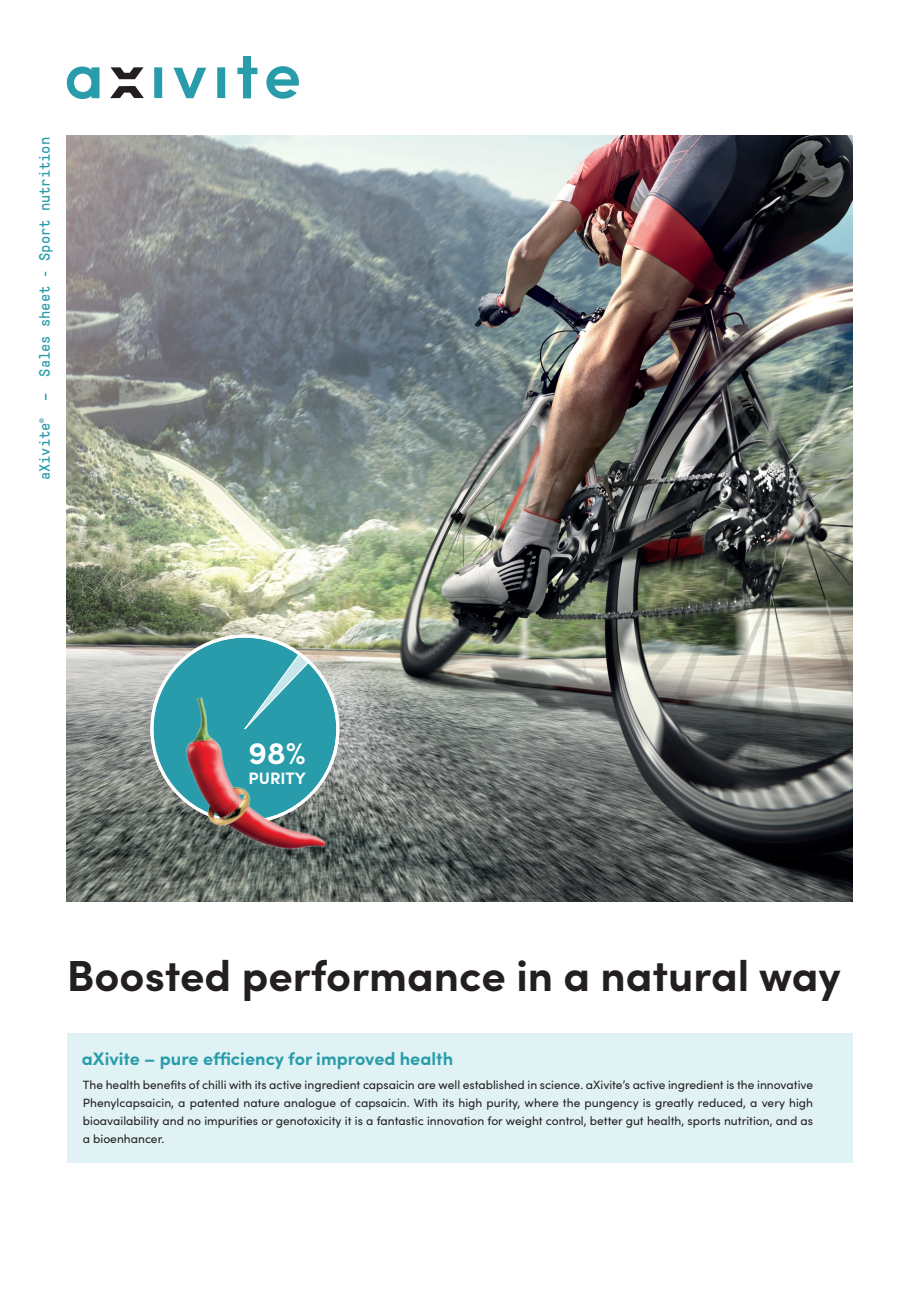
<style>
.page{position:relative;width:919px;height:1289px;background:#fff}
.page>*{position:absolute;margin:0;border:0;box-sizing:border-box;transform-origin:0 0}
.t1{font:700 43.5px "Sofia Pro";color:#231f20}
.t2{font:700 31.35px "Sofia Pro";color:#fff}
.t3{font:700 18px "Sofia Pro";color:#299cab}
.t4{font:700 16.5px "Sofia Pro";color:#fff}
.t5{font:15px "GT Pressura Mono";color:#299cab}
.t6{font:12px/18px "Sofia Pro";color:#231f20;text-align:justify}
</style>
<div class="page">
<div style="left:67px;top:1033px;width:785px;height:129px;background:#e0f2f4"></div>
<img style="left:67px;top:135px;width:785px;height:766px">
<svg style="left:266px;top:66px;width:33px;height:33px"></svg>
<svg style="left:110px;top:67px;width:33px;height:12px"></svg>
<svg style="left:110px;top:86px;width:34px;height:12px"></svg>
<div style="left:154px;top:67px;width:8px;height:31px;background:#299cab"></div>
<div style="left:217px;top:67px;width:8px;height:31px;background:#299cab"></div>
<svg style="left:67px;top:66px;width:32px;height:33px"></svg>
<svg style="left:173px;top:68px;width:33px;height:30px"></svg>
<svg style="left:237px;top:56px;width:20px;height:42px"></svg>
<div style="left:152px;top:636px;width:186px;height:186px;background:#299cab;border-radius:50%"></div>
<svg style="left:279px;top:652px;width:31px;height:29px"></svg>
<img style="left:125px;top:681px;width:230px;height:221px">
<p class="t5" style="left:37px;top:480px;width:345px;rotate:-90deg">aXivite<sup>®</sup> – Sales sheet - Sport nutrition</p>
<p class="t2" style="left:248px;top:729px;width:59px">98%</p>
<p class="t4" style="left:248px;top:765px;width:59px">PURITY</p>
<p class="t1" style="left:67px;top:942px;width:775px">Boosted performance in a natural way</p>
<p class="t3" style="left:82px;top:1044px;width:373px">aXivite – pure efficiency for improved health</p>
<p class="t6" style="left:83px;top:1074px;width:731px">The health benefits of chilli with its active ingredient capsaicin are well established in science. aXivite’s active ingredient is the innovative Phenylcapsaicin, a patented nature analogue of capsaicin. With its high purity, where the pungency is greatly reduced, a very high bioavailability and no impurities or genotoxicity it is a fantastic innovation for weight control, better gut health, sports nutrition, and as a bioenhancer.</p>
</div>
